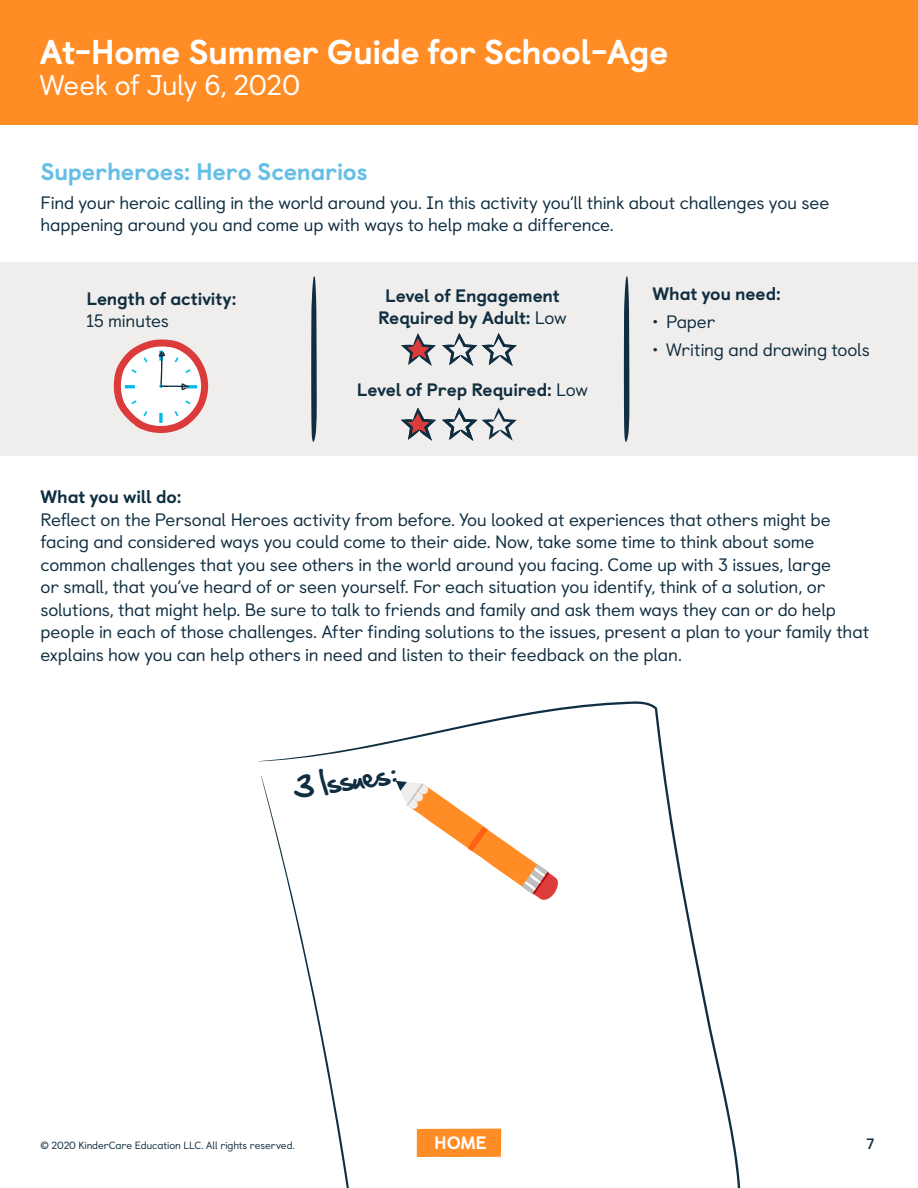
<style>
.page{position:relative;width:918px;height:1188px;background:#fff}
.page>*{position:absolute;margin:0;border:0;box-sizing:border-box;transform-origin:0 0}
.t1{font:800 34.5px "Castledown";letter-spacing:-.015em;color:#fff}
.t2{font:28.5px "Castledown";letter-spacing:-.015em;color:#fff}
.t3{font:26.1px "Hand Of Sean";color:#102e41}
.t4{font:800 24px "Castledown";letter-spacing:-.01em;color:#64bee6}
.t5{font:18px/22.5px "Castledown";letter-spacing:-.015em;color:#102e41}
.t6{font:800 18px/22.5px "Castledown";letter-spacing:-.01em;color:#102e41;text-align:center}
.t7{font:800 18px "Castledown";color:#fff}
.t8{font:700 15px "Castledown";color:#102e41}
.t9{font:10.5px "Castledown";letter-spacing:-.01em;color:#102e41}
.s1{font-weight:400}
</style>
<div class="page">
<div style="left:0;top:0;width:918px;height:125px;background:#ff8c24"></div>
<div style="left:1px;top:262px;width:917px;height:194px;background:#f0eeec"></div>
<svg style="left:311px;top:276px;width:6px;height:166px"></svg>
<svg style="left:624px;top:276px;width:5px;height:166px"></svg>
<svg style="left:401px;top:333px;width:35px;height:33px"></svg>
<svg style="left:401px;top:408px;width:35px;height:33px"></svg>
<svg style="left:442px;top:333px;width:75px;height:33px"></svg>
<svg style="left:442px;top:408px;width:75px;height:33px"></svg>
<svg style="left:114px;top:340px;width:94px;height:93px"></svg>
<svg style="left:258px;top:701px;width:483px;height:487px"></svg>
<svg style="left:396px;top:781px;width:162px;height:119px"></svg>
<h1 class="t1" style="left:40px;top:24px;width:630px">At-Home Summer Guide for School-Age</h1>
<h2 class="t2" style="left:40px;top:63px;width:262px">Week of July 6, 2020</h2>
<h3 class="t4" style="left:40px;top:151px;width:329px">Superheroes: Hero Scenarios</h3>
<p class="t5" style="left:40px;top:190px;width:790px">Find your heroic calling in the world around you. In this activity you’ll think about challenges you see happening around you and come up with ways to help make a difference.</p>
<p class="t6" style="left:86px;top:285px;width:152px">Length of activity:</p>
<p class="t5" style="left:86px;top:308px;width:84px">15 minutes</p>
<p class="t6" style="left:378px;top:283px;width:190px">Level of Engagement<br>Required by Adult: <span class="s1">Low</span></p>
<p class="t6" style="left:357px;top:377px;width:233px">Level of Prep Required: <span class="s1">Low</span></p>
<p class="t6" style="left:652px;top:281px;width:130px">What you need:</p>
<p class="t5" style="left:652px;top:309px;width:64px">• Paper</p>
<p class="t5" style="left:652px;top:337px;width:219px">• Writing and drawing tools</p>
<p class="t6" style="left:40px;top:484px;width:142px">What you will do:</p>
<p class="t5" style="left:40px;top:507px;width:830px">Reflect on the Personal Heroes activity from before. You looked at experiences that others might be facing and considered ways you could come to their aide. Now, take some time to think about some common challenges that you see others in the world around you facing. Come up with 3 issues, large<br>or small, that you’ve heard of or seen yourself. For each situation you identify, think of a solution, or solutions, that might help. Be sure to talk to friends and family and ask them ways they can or do help people in each of those challenges. After finding solutions to the issues, present a plan to your family that explains how you can help others in need and listen to their feedback on the plan.</p>
<h3 class="t3" style="left:290px;top:765px;width:105px;rotate:-9deg">3 Issues:</h3>
<p class="t9" style="left:40px;top:1137px;width:256px">© 2020 KinderCare Education LLC. All rights reserved.</p>
<p class="t7" style="left:434px;top:1128px;width:54px">HOME</p>
<p class="t8" style="left:867px;top:1132px;width:9px">7</p>
</div>
